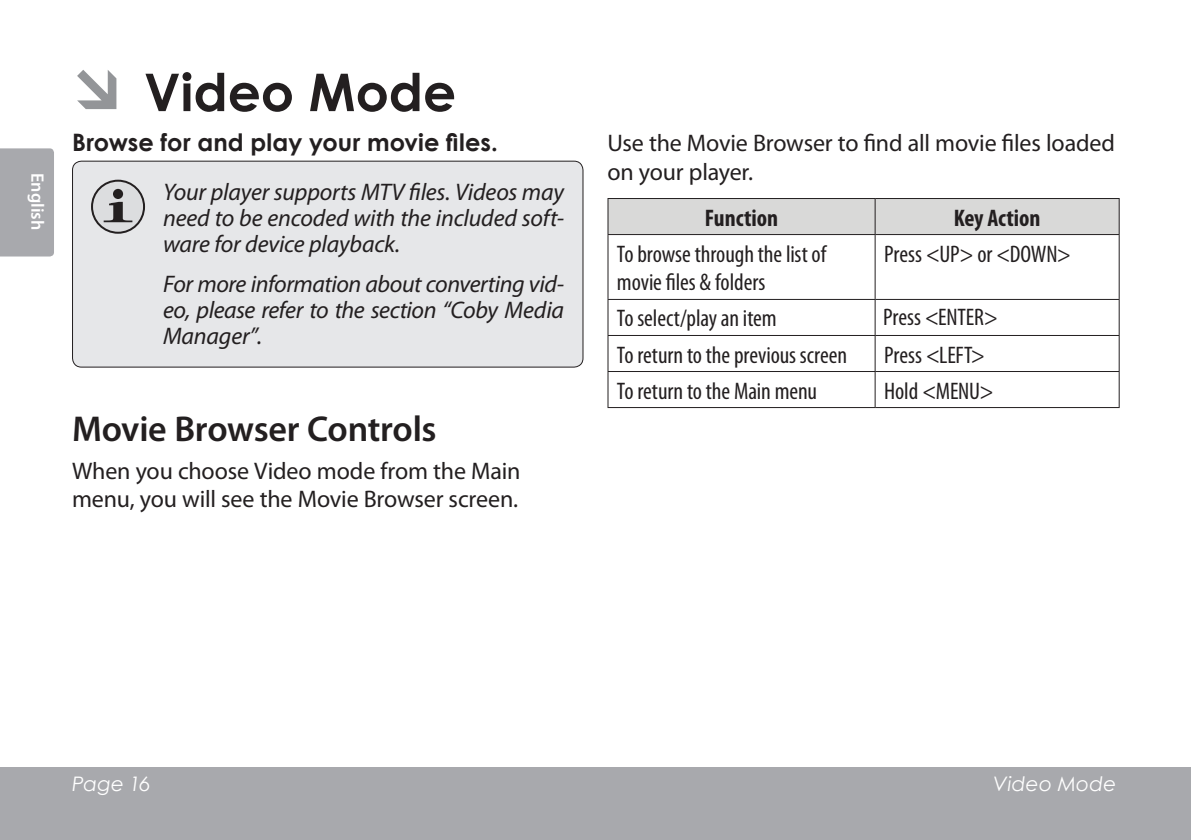
<style>
.page{position:relative;width:1191px;height:840px;background:#fff}
.page>*{position:absolute;margin:0;border:0;box-sizing:border-box;transform-origin:0 0}
.t1{font:700 52px "Century Gothic";color:#231f20}
.t2{font:600 36px "Myriad Pro";letter-spacing:-.005em;color:#231f20}
.t3{font:italic 24px/26px "Myriad Pro";letter-spacing:-.01em;color:#231f20;text-align:justify}
.t4{font:condensed 24px/28.8px "Myriad Pro";letter-spacing:-.005em;color:#231f20}
.t5{font:24px/28.8px "Myriad Pro";letter-spacing:-.005em;color:#231f20}
.t6{font:700 24px "Century Gothic";letter-spacing:.005em;color:#231f20}
.t7{font:700 condensed 24px "Myriad Pro";color:#231f20}
.t8{font:italic 20px "Century Gothic";letter-spacing:.01em;color:#fff}
.t9{font:600 18px "Myriad Pro";letter-spacing:.005em;color:#fff}
</style>
<div class="page">
<div style="left:0;top:767px;width:1191px;height:72px;background:#a8a9ad"></div>
<div style="left:0;top:148px;width:54px;height:108px;background:#a8a9ad"></div>
<div style="left:72px;top:161px;width:511px;height:206px;background:#e6e7e9;border-radius:9px"></div>
<div style="left:92px;top:180px;width:52px;height:52px;background:#dcdddf;border-radius:50%"></div>
<div style="left:91px;top:179px;width:54px;height:54px;border:2px solid #231f20;border-radius:50%"></div>
<svg style="left:104px;top:202px;width:28px;height:20px"></svg>
<div style="left:113px;top:189px;width:10px;height:10px;background:#231f20;border-radius:50%"></div>
<div style="left:72px;top:160px;width:511px;height:207px;border:1px solid #231f20;border-radius:9px"></div>
<div style="left:608px;top:199px;width:510px;height:35px;background:#d9d9d8"></div>
<svg style="left:608px;top:235px;width:510px;height:172px"></svg>
<hr style="left:607px;top:234px;width:268px;height:1px;background:#231f20">
<hr style="left:875px;top:234px;width:244px;height:1px;background:#231f20">
<hr style="left:607px;top:198px;width:268px;height:1px;background:#231f20">
<hr style="left:875px;top:198px;width:244px;height:1px;background:#231f20">
<hr style="left:607px;top:299px;width:268px;height:1px;background:#231f20">
<hr style="left:875px;top:299px;width:244px;height:1px;background:#231f20">
<hr style="left:607px;top:335px;width:268px;height:1px;background:#231f20">
<hr style="left:875px;top:335px;width:244px;height:1px;background:#231f20">
<hr style="left:607px;top:371px;width:268px;height:1px;background:#231f20">
<hr style="left:875px;top:371px;width:244px;height:1px;background:#231f20">
<hr style="left:607px;top:199px;width:1px;height:35px;background:#231f20">
<hr style="left:607px;top:235px;width:1px;height:64px;background:#231f20">
<hr style="left:607px;top:300px;width:1px;height:35px;background:#231f20">
<hr style="left:607px;top:336px;width:1px;height:35px;background:#231f20">
<hr style="left:607px;top:372px;width:1px;height:35px;background:#231f20">
<hr style="left:874px;top:199px;width:1px;height:35px;background:#231f20">
<hr style="left:1118px;top:199px;width:1px;height:35px;background:#231f20">
<hr style="left:874px;top:235px;width:1px;height:64px;background:#231f20">
<hr style="left:1118px;top:235px;width:1px;height:64px;background:#231f20">
<hr style="left:874px;top:300px;width:1px;height:35px;background:#231f20">
<hr style="left:1118px;top:300px;width:1px;height:35px;background:#231f20">
<hr style="left:874px;top:336px;width:1px;height:35px;background:#231f20">
<hr style="left:1118px;top:336px;width:1px;height:35px;background:#231f20">
<hr style="left:874px;top:372px;width:1px;height:35px;background:#231f20">
<hr style="left:1118px;top:372px;width:1px;height:35px;background:#231f20">
<hr style="left:607px;top:407px;width:268px;height:1px;background:#231f20">
<hr style="left:875px;top:407px;width:244px;height:1px;background:#231f20">
<p class="t9" style="left:49px;top:172px;width:59px;rotate:90deg">English</p>
<h1 class="t1" style="left:144px;top:53px;width:314px">Video Mode</h1>
<p class="t6" style="left:72px;top:124px;width:427px">Browse for and play your movie files.</p>
<p class="t3" style="left:163px;top:178px;width:403px">Your player supports MTV files. Videos may need to be encoded with the included soft&shy;ware for device playback.</p>
<p class="t3" style="left:163px;top:270px;width:403px">For more information about converting vid&shy;eo, please refer to the section “Coby Media Manager”.</p>
<h2 class="t2" style="left:72px;top:405px;width:366px">Movie Browser Controls</h2>
<p class="t5" style="left:72px;top:455px;width:450px">When you choose Video mode from the Main menu, you will see the Movie Browser screen.</p>
<p class="t5" style="left:607px;top:128px;width:509px">Use the Movie Browser to find all movie files loaded on your player.</p>
<p class="t7" style="left:705px;top:202px;width:75px">Function</p>
<p class="t7" style="left:953px;top:202px;width:88px">Key Action</p>
<p class="t4" style="left:617px;top:239px;width:211px">To browse through the list of movie files &amp; folders</p>
<p class="t4" style="left:884px;top:239px;width:188px">Press &lt;UP&gt; or &lt;DOWN&gt;</p>
<p class="t4" style="left:617px;top:303px;width:161px">To select/play an item</p>
<p class="t4" style="left:883px;top:302px;width:116px">Press &lt;ENTER&gt;</p>
<p class="t4" style="left:617px;top:339px;width:232px">To return to the previous screen</p>
<p class="t4" style="left:884px;top:339px;width:103px">Press &lt;LEFT&gt;</p>
<p class="t4" style="left:617px;top:375px;width:202px">To return to the Main menu</p>
<p class="t4" style="left:884px;top:375px;width:111px">Hold &lt;MENU&gt;</p>
<p class="t8" style="left:72px;top:769px;width:80px">Page 16</p>
<p class="t8" style="left:993px;top:769px;width:125px">Video Mode</p>
</div>
